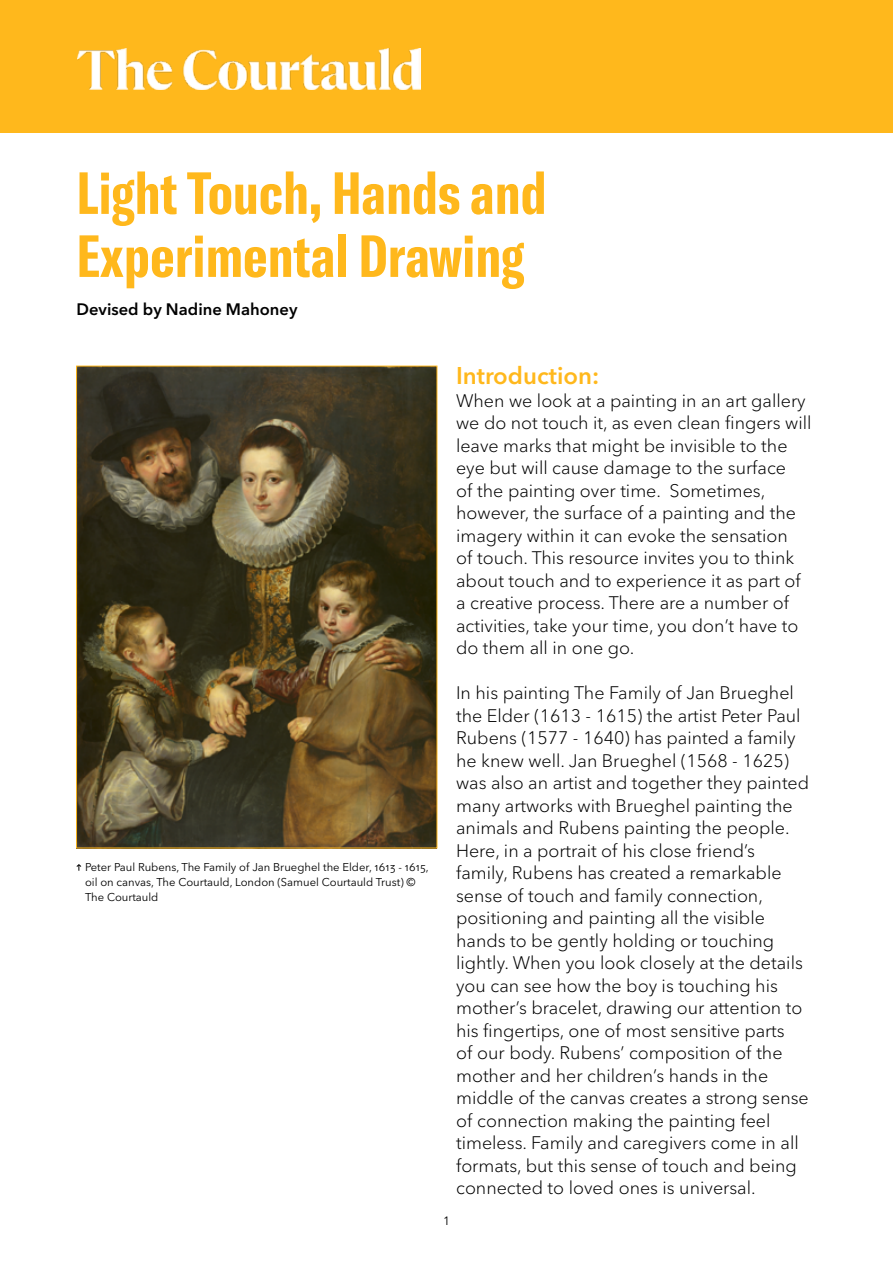
<style>
.page{position:relative;width:893px;height:1263px;background:#fff}
.page>*{position:absolute;margin:0;border:0;box-sizing:border-box;transform-origin:0 0}
.t1{font:700 extra-condensed 58.5px/63px "GT America";color:#ffb81c}
.t2{font:600 24px "Avenir Next LT Pro";color:#ffb81c}
.t3{font:300 18px/22.5px "Avenir Next LT Pro";color:#000}
.t4{font:600 16.5px "Avenir Next LT Pro";color:#000}
.t5{font:12px "Avenir Next LT Pro";color:#000}
.t6{font:11.25px/15px "Avenir Next LT Pro";color:#000}
</style>
<div class="page">
<div style="left:0;top:0;width:893px;height:133px;background:#ffb81c"></div>
<img style="left:77px;top:48px;width:343px;height:42px">
<img style="left:78px;top:368px;width:357px;height:478px">
<svg style="left:76px;top:864px;width:6px;height:7px"></svg>
<h1 class="t1" style="left:77px;top:161px;width:472px">Light Touch, Hands and<br>Experimental Drawing</h1>
<p class="t4" style="left:77px;top:299px;width:222px">Devised by Nadine Mahoney</p>
<p class="t6" style="left:85px;top:859px;width:345px">Peter Paul Rubens, The Family of Jan Brueghel the Elder, 1613 - 1615, oil on canvas, The Courtauld, London (Samuel Courtauld Trust) ©<br>The Courtauld</p>
<p class="t5" style="left:443px;top:1214px;width:8px">1</p>
<h2 class="t2" style="left:456px;top:361px;width:145px">Introduction:</h2>
<p class="t3" style="left:456px;top:389px;width:357px">When we look at a painting in an art gallery we do not touch it, as even clean fingers will leave marks that might be invisible to the eye but will cause damage to the surface<br>of the painting over time. Sometimes, however, the surface of a painting and the imagery within it can evoke the sensation<br>of touch. This resource invites you to think about touch and to experience it as part of a creative process. There are a number of activities, take your time, you don’t have to do them all in one go.</p>
<p class="t3" style="left:456px;top:682px;width:355px">In his painting The Family of Jan Brueghel the Elder (1613 - 1615) the artist Peter Paul Rubens (1577 - 1640) has painted a family he knew well. Jan Brueghel (1568 - 1625) was also an artist and together they painted many artworks with Brueghel painting the animals and Rubens painting the people.<br>Here, in a portrait of his close friend’s family, Rubens has created a remarkable sense of touch and family connection, positioning and painting all the visible hands to be gently holding or touching lightly. When you look closely at the details you can see how the boy is touching his mother’s bracelet, drawing our attention to his fingertips, one of most sensitive parts<br>of our body. Rubens’ composition of the mother and her children’s hands in the middle of the canvas creates a strong sense of connection making the painting feel timeless. Family and caregivers come in all formats, but this sense of touch and being connected to loved ones is universal.</p>
</div>
